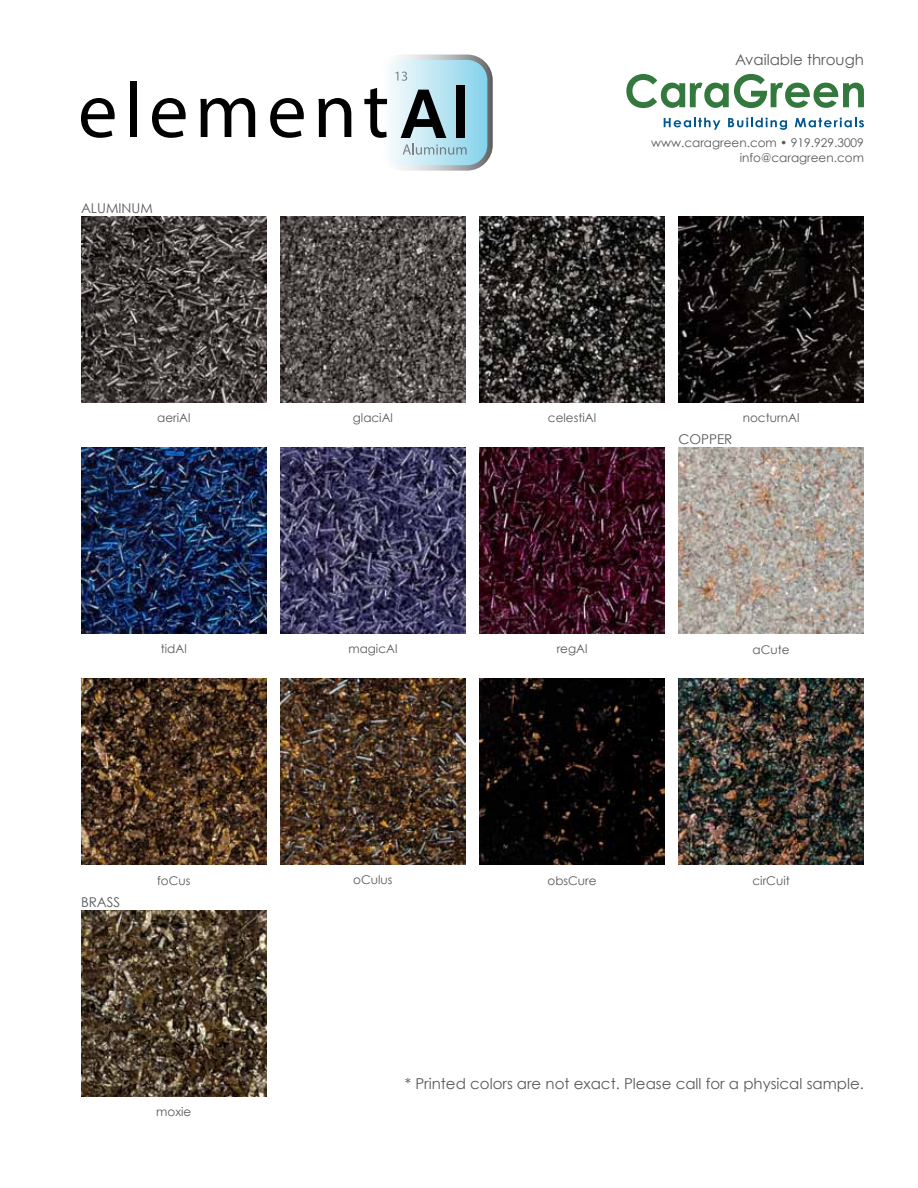
<style>
.page{position:relative;width:918px;height:1188px;background:#fff}
.page>*{position:absolute;margin:0;border:0;box-sizing:border-box;transform-origin:0 0}
.t1{font:15px "Century Gothic";color:#58595b}
.t2{font:13.5px "Century Gothic";color:#58595b}
.t3{font:12px/15px "Century Gothic";color:#58595b;text-align:right}
</style>
<div class="page">
<img style="left:678px;top:448px;width:185px;height:186px">
<img style="left:678px;top:679px;width:186px;height:186px">
<img style="left:678px;top:216px;width:186px;height:186px">
<img style="left:81px;top:447px;width:186px;height:186px">
<img style="left:479px;top:216px;width:186px;height:186px">
<img style="left:81px;top:679px;width:186px;height:186px">
<img style="left:479px;top:679px;width:186px;height:186px">
<img style="left:280px;top:216px;width:186px;height:186px">
<img style="left:280px;top:447px;width:186px;height:186px">
<img style="left:280px;top:679px;width:186px;height:186px">
<img style="left:81px;top:216px;width:186px;height:186px">
<img style="left:81px;top:910px;width:186px;height:186px">
<img style="left:479px;top:447px;width:186px;height:186px">
<svg style="left:81px;top:98px;width:34px;height:40px"></svg>
<div style="left:130px;top:81px;width:7px;height:56px;background:#000"></div>
<svg style="left:152px;top:98px;width:34px;height:40px"></svg>
<svg style="left:200px;top:98px;width:55px;height:39px"></svg>
<svg style="left:270px;top:98px;width:34px;height:40px"></svg>
<svg style="left:319px;top:98px;width:32px;height:39px"></svg>
<svg style="left:364px;top:55px;width:129px;height:116px"></svg>
<svg style="left:626px;top:74px;width:238px;height:34px"></svg>
<svg style="left:664px;top:118px;width:56px;height:12px"></svg>
<svg style="left:728px;top:118px;width:59px;height:12px"></svg>
<svg style="left:795px;top:118px;width:69px;height:9px"></svg>
<p class="t1" style="left:735px;top:51px;width:130px">Available through</p>
<p class="t2" style="left:81px;top:200px;width:73px">ALUMINUM</p>
<p class="t3" style="left:651px;top:135px;width:214px">www.caragreen.com • 919.929.3009 info@caragreen.com</p>
<p class="t3" style="left:157px;top:410px;width:35px">aeriAl</p>
<p class="t3" style="left:743px;top:410px;width:58px">nocturnAl</p>
<p class="t3" style="left:353px;top:410px;width:42px">glaciAl</p>
<p class="t3" style="left:548px;top:410px;width:50px">celestiAl</p>
<p class="t2" style="left:678px;top:431px;width:56px">COPPER</p>
<p class="t3" style="left:161px;top:641px;width:27px">tidAl</p>
<p class="t3" style="left:557px;top:641px;width:32px">regAl</p>
<p class="t3" style="left:753px;top:642px;width:39px">aCute</p>
<p class="t3" style="left:348px;top:641px;width:50px">magicAl</p>
<p class="t2" style="left:81px;top:894px;width:41px">BRASS</p>
<p class="t3" style="left:157px;top:873px;width:35px">foCus</p>
<p class="t3" style="left:156px;top:1104px;width:37px">moxie</p>
<p class="t3" style="left:353px;top:872px;width:41px">oCulus</p>
<p class="t3" style="left:547px;top:873px;width:51px">obsCure</p>
<p class="t3" style="left:753px;top:873px;width:39px">cirCuit</p>
<p class="t1" style="left:405px;top:1075px;width:461px">* Printed colors are not exact. Please call for a physical sample.</p>
</div>
